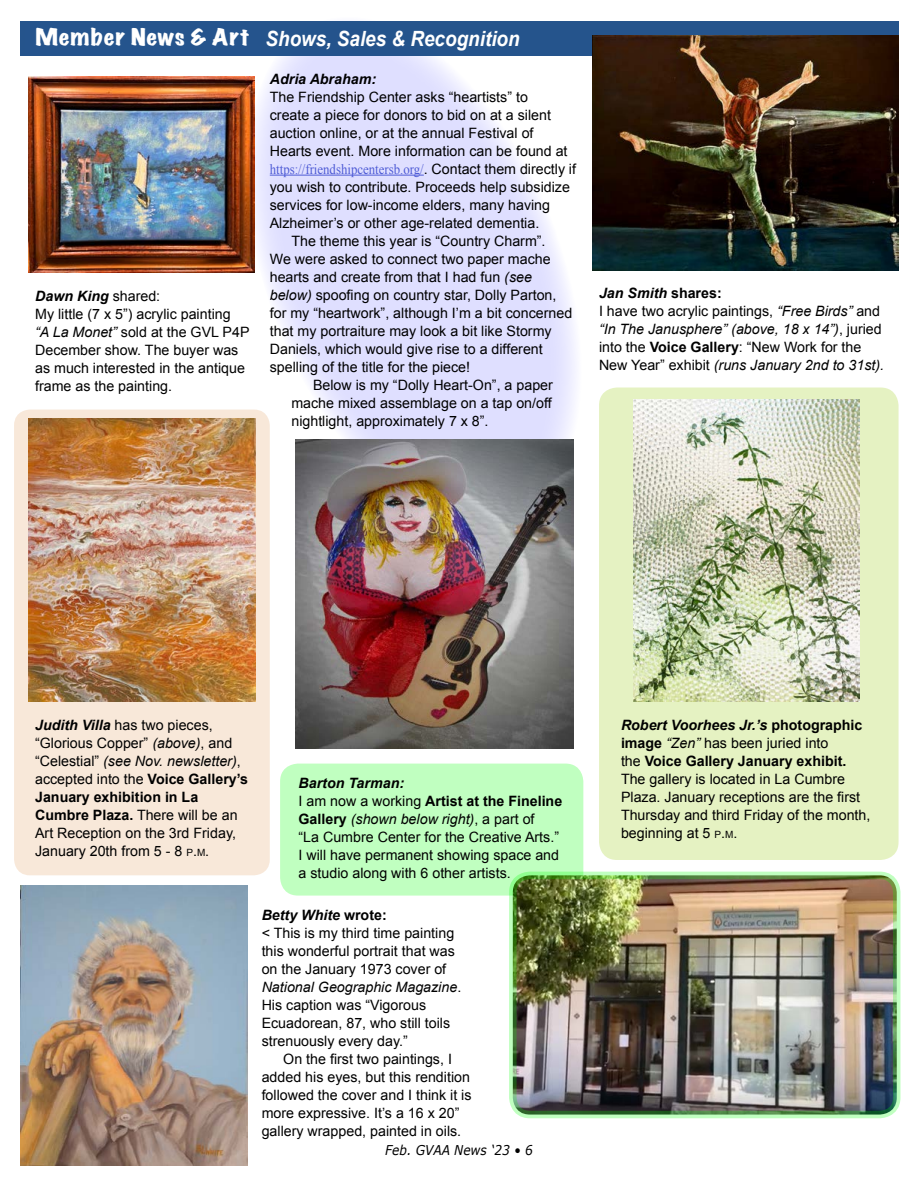
<style>
.page{position:relative;width:918px;height:1188px;background:#fff}
.page>*{position:absolute;margin:0;border:0;box-sizing:border-box;transform-origin:0 0}
.Main_Tite_In_Section{font:italic 700 21px "Arial";color:#fff;scale:.9 1}
.GVAA_ARTICLE_TITLE_M{font:expanded 21px "Marker Felt";letter-spacing:.035em;color:#fff;scale:1.15 1}
.Editors_Style_9_5_12{font:14.25px/18px "Arial";color:#000}
.Editors_Style_9_5_12-2{font:italic 700 14.25px "Arial";color:#000}
.t1{font:italic 13.5px "Verdana";color:#000;scale:.9 1}
.s1{font-weight:400;font-style:normal}
.s2{font-style:italic}
.s3{font-weight:700;font-style:italic}
.s4{font-family:"Times New Roman";color:#4f5cd6}
.s5{font-style:normal}
.s6{font-weight:700}
.s7{font-size:10.05px}
.s8{font-style:inherit}
</style>
<div class="page">
<svg style="left:224px;top:21px;width:382px;height:418px;fill:#dfdfff"></svg>
<div style="left:14px;top:410px;width:256px;height:465px;background:#f8e8d9;border-radius:16px"></div>
<div style="left:599px;top:388px;width:300px;height:472px;background:#e5f2c2;border-radius:18px"></div>
<div style="left:280px;top:764px;width:303px;height:132px;background:#c0ffc0;border-radius:18px"></div>
<div style="left:20px;top:22px;width:879px;height:34px;background:#25548c"></div>
<img style="left:634px;top:400px;width:226px;height:301px">
<img style="left:593px;top:36px;width:306px;height:235px">
<hr style="left:270px;top:175px;width:154px;height:1px;background:#4f5cd6">
<img style="left:29px;top:418px;width:226px;height:283px">
<img style="left:21px;top:886px;width:226px;height:279px">
<img style="left:29px;top:76px;width:225px;height:196px">
<img style="left:295px;top:439px;width:279px;height:310px">
<img style="left:518px;top:881px;width:374px;height:228px">
<div style="left:509px;top:872px;width:392px;height:246px;border:8px solid #0f0;border-radius:17px"></div>
<p class="GVAA_ARTICLE_TITLE_M" style="left:36px;top:21px;width:188px">Member News &amp; Art</p>
<p class="Main_Tite_In_Section" style="left:266px;top:25px;width:284px">Shows, Sales &amp; Recognition</p>
<p class="Editors_Style_9_5_12-2" style="left:35px;top:286px;width:127px">Dawn King <span class="s1">shared:</span></p>
<p class="Editors_Style_9_5_12" style="left:35px;top:305px;width:216px">My little (7 x 5”) acrylic painting<br><span class="s2">“A La Monet”</span> sold at the GVL P4P<br>December show. The buyer was as much interested in the antique frame as the painting.</p>
<p class="Editors_Style_9_5_12" style="left:270px;top:70px;width:308px"><span class="s3">Adria Abraham:<br></span>The Friendship Center asks “heartists” to<br>create a piece for donors to bid on at a silent auction online, or at the annual Festival of Hearts event. More information can be found at <span class="s4">https://friendshipcentersb.org/</span>. Contact them directly if you wish to contribute. Proceeds help subsidize services for low-income elders, many having Alzheimer’s or other age-related dementia.</p>
<p class="Editors_Style_9_5_12" style="left:270px;top:232px;width:304px;text-indent:22px">The theme this year is “Country Charm”.<br>We were asked to connect two paper mache hearts and create from that I had fun <span class="s2">(see below)</span> spoofing on country star, Dolly Parton, for my “heartwork”, although I’m a bit concerned that my portraiture may look a bit like Stormy Daniels, which would give rise to a different spelling of the title for the piece!</p>
<p class="Editors_Style_9_5_12" style="left:291px;top:376px;width:263px;text-align:justify;text-indent:22px">Below is my “Dolly Heart-On”, a paper mache mixed assemblage on a tap on/off nightlight, approximately 7 x 8”.</p>
<p class="Editors_Style_9_5_12-2" style="left:599px;top:284px;width:124px">Jan Smith <span class="s5">shares:</span></p>
<p class="Editors_Style_9_5_12" style="left:599px;top:302px;width:287px">I have two acrylic paintings, <span class="s2">“Free Birds”</span> and <span class="s2">“In The Janusphere” (above, 18 x 14”)</span>, juried into the <span class="s6">Voice Gallery</span>: “New Work for the New Year” exhibit <span class="s2">(runs January 2nd to 31st).</span></p>
<p class="Editors_Style_9_5_12" style="left:35px;top:716px;width:215px"><span class="s3">Judith Villa</span> has two pieces, “Glorious Copper” <span class="s2">(above)</span>, and “Celestial” <span class="s2">(see Nov. newsletter)</span>, accepted into the <span class="s6">Voice Gallery’s<br>January exhibition in La<br>Cumbre Plaza.</span> There will be an<br>Art Reception on the 3rd Friday,<br>January 20th from 5 - 8 <span class="s7">p</span><span class="s8">.</span><span class="s7">m</span>.</p>
<p class="Editors_Style_9_5_12-2" style="left:299px;top:774px;width:107px">Barton Tarman:</p>
<p class="Editors_Style_9_5_12" style="left:299px;top:792px;width:265px">I am now a working <span class="s6">Artist at the Fineline Gallery</span> <span class="s2">(shown below right)</span>, a part of<br>“La Cumbre Center for the Creative Arts.” I will have permanent showing space and a studio along with 6 other artists.</p>
<p class="Editors_Style_9_5_12-2" style="left:262px;top:905px;width:127px">Betty White <span class="s5">wrote:</span></p>
<p class="Editors_Style_9_5_12" style="left:262px;top:924px;width:201px">&lt; This is my third time painting this wonderful portrait that was on the January 1973 cover of<br><span class="s2">National Geographic Magazine</span>.<br>His caption was “Vigorous<br>Ecuadorean, 87, who still toils strenuously every day.”</p>
<p class="Editors_Style_9_5_12" style="left:262px;top:1050px;width:211px;text-indent:22px">On the first two paintings, I added his eyes, but this rendition followed the cover and I think it is more expressive. It’s a 16 x 20” gallery wrapped, painted in oils.</p>
<p class="t1" style="left:385px;top:1142px;width:165px">Feb. GVAA News ‘23 • 6</p>
<p class="Editors_Style_9_5_12" style="left:621px;top:716px;width:251px"><span class="s3">Robert Voorhees Jr.’s</span> <span class="s6">photographic image</span> <span class="s2">“Zen”</span> has been juried into<br>the <span class="s6">Voice Gallery January exhibit.<br></span>The gallery is located in La Cumbre Plaza. January receptions are the first Thursday and third Friday of the month, beginning at 5 <span class="s7">p</span><span class="s8">.</span><span class="s7">m</span>.</p>
</div>
